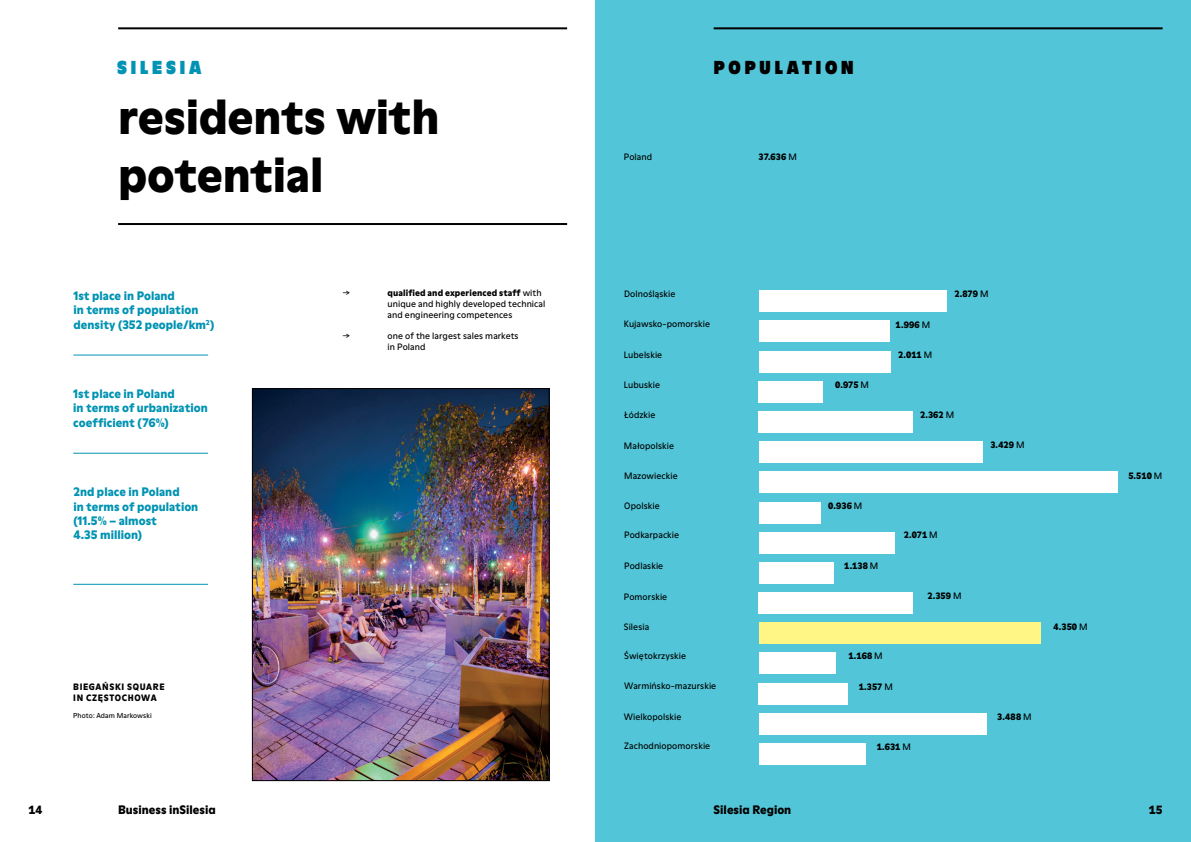
<style>
.page{position:relative;width:1191px;height:842px;background:#fff}
.page>*{position:absolute;margin:0;border:0;box-sizing:border-box;transform-origin:0 0}
.t1{font:900 48px/57.6px "Moderne LL";letter-spacing:-.01em;color:#000}
.t2{font:900 18px "Moderne LL";letter-spacing:.215em;color:#000}
.t3{font:900 18px "Moderne LL";letter-spacing:.22em;color:#0093b3}
.t4{font:900 12px/14.4px "Moderne LL";color:#0093b3}
.t5{font:900 12px "Moderne LL";color:#000}
.t6{font:9px/10.8px "Moderne LL";letter-spacing:.01em;color:#000}
.t7{font:900 9px "Moderne LL";letter-spacing:.01em;color:#000}
.t8{font:900 9px/10.8px "Moderne LL";letter-spacing:.07em;color:#000}
.t9{font:7px "Moderne LL";letter-spacing:.015em;color:#000}
.s1{font-weight:900}
.s2{font-weight:400}
</style>
<div class="page">
<hr style="left:118px;top:27px;width:449px;height:2px;background:#000">
<hr style="left:118px;top:223px;width:449px;height:2px;background:#000">
<hr style="left:73px;top:355px;width:135px;height:1px;background:#0093b3">
<hr style="left:73px;top:453px;width:135px;height:1px;background:#0093b3">
<hr style="left:73px;top:584px;width:135px;height:1px;background:#0093b3">
<img style="left:254px;top:390px;width:293px;height:389px">
<div style="left:252px;top:388px;width:297px;height:393px;border:1px solid #000"></div>
<div style="left:595px;top:0;width:596px;height:842px;background:#52c6d8"></div>
<hr style="left:713px;top:27px;width:449px;height:2px;background:#000">
<div style="left:759px;top:290px;width:187px;height:22px;background:#fff"></div>
<div style="left:759px;top:321px;width:130px;height:21px;background:#fff"></div>
<div style="left:759px;top:351px;width:131px;height:21px;background:#fff"></div>
<div style="left:759px;top:381px;width:64px;height:22px;background:#fff"></div>
<div style="left:759px;top:411px;width:154px;height:22px;background:#fff"></div>
<div style="left:759px;top:441px;width:223px;height:22px;background:#fff"></div>
<div style="left:759px;top:471px;width:358px;height:22px;background:#fff"></div>
<div style="left:759px;top:502px;width:61px;height:21px;background:#fff"></div>
<div style="left:759px;top:532px;width:135px;height:22px;background:#fff"></div>
<div style="left:759px;top:562px;width:74px;height:22px;background:#fff"></div>
<div style="left:759px;top:592px;width:154px;height:22px;background:#fff"></div>
<div style="left:759px;top:622px;width:281px;height:22px;background:#fff685"></div>
<div style="left:759px;top:652px;width:76px;height:22px;background:#fff"></div>
<div style="left:759px;top:683px;width:89px;height:21px;background:#fff"></div>
<div style="left:759px;top:713px;width:227px;height:22px;background:#fff"></div>
<div style="left:759px;top:743px;width:106px;height:22px;background:#fff"></div>
<h2 class="t3" style="left:117px;top:55px;width:86px">SILESIA</h2>
<h1 class="t1" style="left:118px;top:85px;width:323px">residents with potential</h1>
<h3 class="t4" style="left:73px;top:287px;width:142px">1st place in Poland<br>in terms of population density (352 people/km<sup>2</sup>)</h3>
<h3 class="t4" style="left:73px;top:386px;width:136px">1st place in Poland<br>in terms of urbanization coefficient (76%)</h3>
<h3 class="t4" style="left:73px;top:484px;width:126px">2nd place in Poland<br>in terms of population (11.5% – almost<br>4.35 million)</h3>
<p class="t6" style="left:343px;top:287px;width:9px">→</p>
<p class="t6" style="left:387px;top:287px;width:159px"><span class="s1">qualified and experienced staff</span> with unique and highly developed technical and engineering competences</p>
<p class="t6" style="left:343px;top:330px;width:9px">→</p>
<p class="t6" style="left:387px;top:330px;width:133px">one of the largest sales markets in Poland</p>
<p class="t8" style="left:73px;top:681px;width:93px">BIEGAŃSKI SQUARE<br>IN CZĘSTOCHOWA</p>
<p class="t9" style="left:73px;top:710px;width:80px">Photo: Adam Markowski</p>
<h3 class="t5" style="left:28px;top:801px;width:16px">14</h3>
<h3 class="t5" style="left:118px;top:801px;width:99px">Business inSilesia</h3>
<h2 class="t2" style="left:713px;top:55px;width:141px">POPULATION</h2>
<p class="t6" style="left:624px;top:150px;width:30px">Poland</p>
<p class="t7" style="left:758px;top:150px;width:40px">37.636 <span class="s2">M</span></p>
<p class="t6" style="left:624px;top:288px;width:53px">Dolnośląskie</p>
<p class="t7" style="left:954px;top:288px;width:36px">2.879 <span class="s2">M</span></p>
<p class="t6" style="left:624px;top:318px;width:88px">Kujawsko-pomorskie</p>
<p class="t7" style="left:895px;top:318px;width:36px">1.996 <span class="s2">M</span></p>
<p class="t6" style="left:624px;top:349px;width:40px">Lubelskie</p>
<p class="t7" style="left:898px;top:349px;width:35px">2.011 <span class="s2">M</span></p>
<p class="t6" style="left:624px;top:379px;width:38px">Lubuskie</p>
<p class="t7" style="left:835px;top:378px;width:35px">0.975 <span class="s2">M</span></p>
<p class="t6" style="left:624px;top:409px;width:33px">Łódzkie</p>
<p class="t7" style="left:920px;top:408px;width:36px">2.362 <span class="s2">M</span></p>
<p class="t6" style="left:624px;top:439px;width:52px">Małopolskie</p>
<p class="t7" style="left:990px;top:439px;width:36px">3.429 <span class="s2">M</span></p>
<p class="t6" style="left:624px;top:469px;width:55px">Mazowieckie</p>
<p class="t7" style="left:1128px;top:469px;width:36px">5.510 <span class="s2">M</span></p>
<p class="t6" style="left:624px;top:500px;width:37px">Opolskie</p>
<p class="t7" style="left:828px;top:499px;width:35px">0.936 <span class="s2">M</span></p>
<p class="t6" style="left:624px;top:529px;width:56px">Podkarpackie</p>
<p class="t7" style="left:903px;top:529px;width:35px">2.071 <span class="s2">M</span></p>
<p class="t6" style="left:624px;top:559px;width:41px">Podlaskie</p>
<p class="t7" style="left:844px;top:559px;width:36px">1.138 <span class="s2">M</span></p>
<p class="t6" style="left:624px;top:590px;width:45px">Pomorskie</p>
<p class="t7" style="left:927px;top:590px;width:36px">2.359 <span class="s2">M</span></p>
<p class="t6" style="left:624px;top:621px;width:27px">Silesia</p>
<p class="t7" style="left:1053px;top:620px;width:36px">4.350 <span class="s2">M</span></p>
<p class="t6" style="left:624px;top:649px;width:63px">Świętokrzyskie</p>
<p class="t7" style="left:848px;top:650px;width:36px">1.168 <span class="s2">M</span></p>
<p class="t6" style="left:624px;top:680px;width:94px">Warmińsko-mazurskie</p>
<p class="t7" style="left:858px;top:680px;width:36px">1.357 <span class="s2">M</span></p>
<p class="t6" style="left:624px;top:711px;width:59px">Wielkopolskie</p>
<p class="t7" style="left:997px;top:711px;width:36px">3.488 <span class="s2">M</span></p>
<p class="t6" style="left:624px;top:740px;width:87px">Zachodniopomorskie</p>
<p class="t7" style="left:876px;top:741px;width:36px">1.631 <span class="s2">M</span></p>
<h3 class="t5" style="left:713px;top:801px;width:79px">Silesia Region</h3>
<h3 class="t5" style="left:1148px;top:801px;width:15px">15</h3>
</div>
